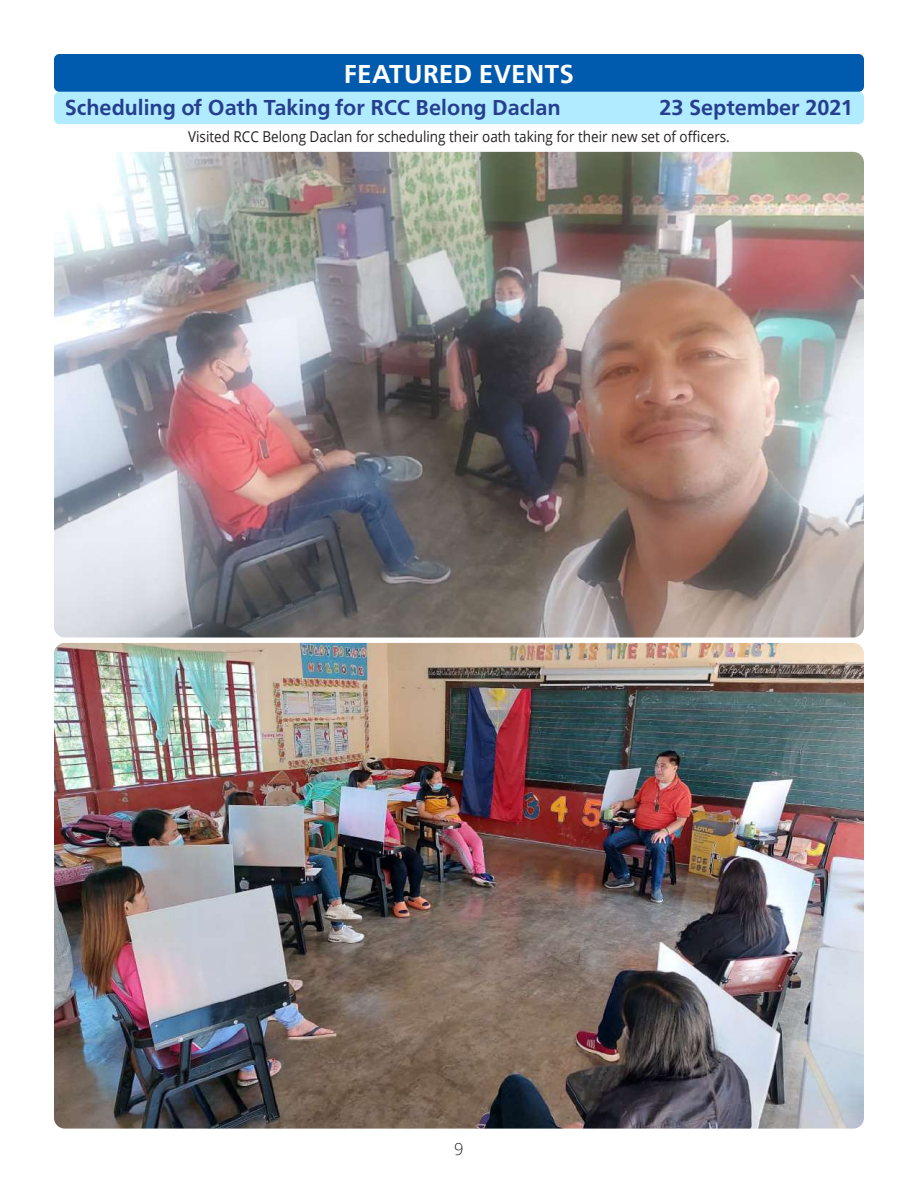
<style>
.page{position:relative;width:918px;height:1188px;background:#fff}
.page>*{position:absolute;margin:0;border:0;box-sizing:border-box;transform-origin:0 0}
.t1{font:700 27px "Carto Gothic Std";color:#fff}
.t2{font:700 22.5px "Carto Gothic Std";color:#253f8e}
.t3{font:300 16.5px "Open Sans";color:#231f20}
.t4{font:15px "Open Sans";color:#231f20;scale:.9 1}
</style>
<div class="page">
<div style="left:54px;top:54px;width:810px;height:38px;background:#005aae;border-radius:5px"></div>
<div style="left:54px;top:92px;width:810px;height:32px;background:#b0ebff;border-radius:5px"></div>
<img style="left:54px;top:152px;width:810px;height:486px">
<img style="left:54px;top:643px;width:810px;height:486px">
<h1 class="t1" style="left:344px;top:58px;width:232px">FEATURED EVENTS</h1>
<h2 class="t2" style="left:65px;top:94px;width:497px">Scheduling of Oath Taking for RCC Belong Daclan</h2>
<h2 class="t2" style="left:659px;top:94px;width:195px">23 September 2021</h2>
<p class="t4" style="left:188px;top:126px;width:603px">Visited RCC Belong Daclan for scheduling their oath taking for their new set of officers.</p>
<p class="t3" style="left:454px;top:1137px;width:11px">9</p>
</div>
